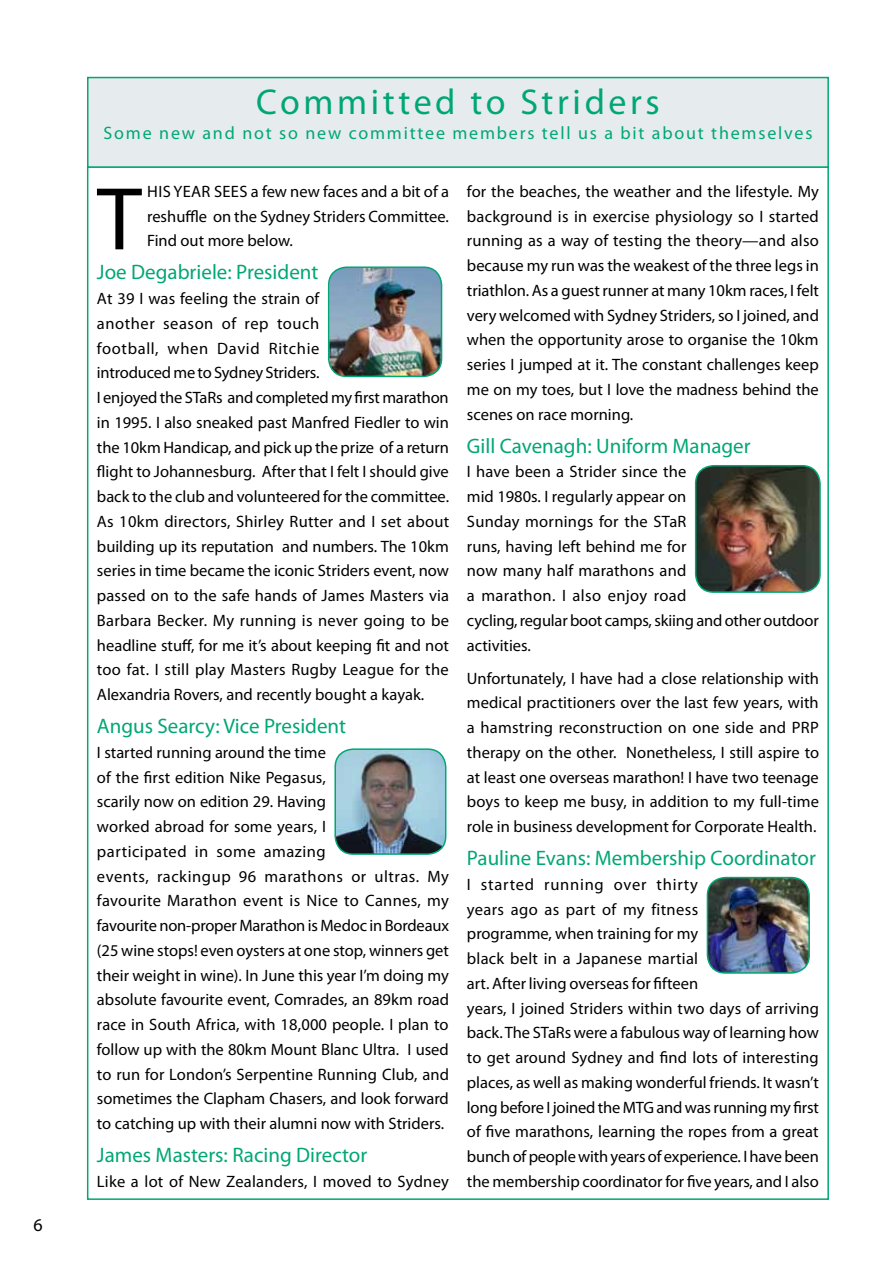
<style>
.page{position:relative;width:893px;height:1263px;background:#fff}
.page>*{position:absolute;margin:0;border:0;box-sizing:border-box;transform-origin:0 0}
.t1{font:90px "Myriad Pro";color:#000}
.t2{font:36px "Myriad Pro";letter-spacing:.1em;color:#00a774}
.t3{font:21px "Myriad Pro";color:#00a774}
.t4{font:18px "Myriad Pro";letter-spacing:.1em;color:#00a774}
.t5{font:18px "Myriad Pro";color:#000}
.t6{font:16.5px/24.8px "Myriad Pro";color:#000}
</style>
<div class="page">
<img style="left:329px;top:267px;width:113px;height:109px">
<div style="left:328px;top:266px;width:114px;height:111px;border:2px solid #00a774;border-radius:18px"></div>
<img style="left:337px;top:749px;width:109px;height:105px">
<div style="left:334px;top:748px;width:112px;height:107px;border:2px solid #00a774;border-radius:18px"></div>
<img style="left:696px;top:466px;width:124px;height:126px">
<div style="left:695px;top:465px;width:126px;height:128px;border:2px solid #00a774;border-radius:18px"></div>
<img style="left:707px;top:877px;width:102px;height:96px">
<div style="left:707px;top:877px;width:103px;height:97px;border:2px solid #00a774;border-radius:18px"></div>
<div style="left:88px;top:78px;width:740px;height:89px;background:#e6ebee"></div>
<div style="left:87px;top:77px;width:742px;height:91px;border:2px solid #00a774"></div>
<p class="t5" style="left:33px;top:1213px;width:11px">6</p>
<h2 class="t2" style="left:256px;top:80px;width:405px">Committed to Striders</h2>
<p class="t4" style="left:104px;top:122px;width:710px">Some new and not so new committee members tell us a bit about themselves</p>
<p class="t6" style="left:147px;top:179px;width:303px;text-align:justify;text-indent:104px">a few new faces and a bit of a reshuffle on the Sydney Striders Committee.<br>Find out more below.</p>
<p class="t3" style="left:97px;top:259px;width:223px">Joe Degabriele: President</p>
<p class="t6" style="left:97px;top:286px;width:354px">At 39 I was feeling the strain of<br>another season of rep touch<br>football, when David Ritchie<br>introduced me to Sydney Striders.<br>I enjoyed the STaRs and completed my first marathon in 1995. I also sneaked past Manfred Fiedler to win the 10km Handicap, and pick up the prize of a return flight to Johannesburg. After that I felt I should give back to the club and volunteered for the committee.<br>As 10km directors, Shirley Rutter and I set about building up its reputation and numbers. The 10km series in time became the iconic Striders event, now passed on to the safe hands of James Masters via Barbara Becker. My running is never going to be headline stuff, for me it’s about keeping fit and not too fat. I still play Masters Rugby League for the Alexandria Rovers, and recently bought a kayak.</p>
<p class="t3" style="left:97px;top:713px;width:251px">Angus Searcy: Vice President</p>
<p class="t6" style="left:97px;top:740px;width:354px">I started running around the time<br>of the first edition Nike Pegasus,<br>scarily now on edition 29. Having<br>worked abroad for some years, I<br>participated in some amazing<br>events, rackingup 96 marathons or ultras. My favourite Marathon event is Nice to Cannes, my favourite non-proper Marathon is Medoc in Bordeaux (25 wine stops! even oysters at one stop, winners get their weight in wine). In June this year I’m doing my absolute favourite event, Comrades, an 89km road race in South Africa, with 18,000 people. I plan to follow up with the 80km Mount Blanc Ultra. I used to run for London’s Serpentine Running Club, and sometimes the Clapham Chasers, and look forward to catching up with their alumni now with Striders.</p>
<p class="t3" style="left:97px;top:1142px;width:272px">James Masters: Racing Director</p>
<p class="t6" style="left:97px;top:1169px;width:353px">Like a lot of New Zealanders, I moved to Sydney</p>
<h1 class="t1" style="left:97px;top:164px;width:46px">T</h1>
<p class="t6" style="left:147px;top:179px;width:37px">his year</p>
<p class="t6" style="left:214px;top:179px;width:10px">sees</p>
<p class="t6" style="left:467px;top:179px;width:354px;text-align:justify">for the beaches, the weather and the lifestyle. My background is in exercise physiology so I started running as a way of testing the theory—and also because my run was the weakest of the three legs in triathlon. As a guest runner at many 10km races, I felt very welcomed with Sydney Striders, so I joined, and when the opportunity arose to organise the 10km series I jumped at it. The constant challenges keep me on my toes, but I love the madness behind the scenes on race morning.</p>
<p class="t3" style="left:467px;top:433px;width:285px">Gill Cavenagh: Uniform Manager</p>
<p class="t6" style="left:467px;top:459px;width:353px">I have been a Strider since the<br>mid 1980s. I regularly appear on<br>Sunday mornings for the STaR<br>runs, having left behind me for<br>now many half marathons and<br>a marathon. I also enjoy road<br>cycling, regular boot camps, skiing and other outdoor activities.</p>
<p class="t6" style="left:467px;top:665px;width:354px;text-align:justify">Unfortunately, I have had a close relationship with medical practitioners over the last few years, with a hamstring reconstruction on one side and PRP therapy on the other. Nonetheless, I still aspire to at least one overseas marathon! I have two teenage boys to keep me busy, in addition to my full-time role in business development for Corporate Health.</p>
<p class="t3" style="left:467px;top:845px;width:350px">Pauline Evans: Membership Coordinator</p>
<p class="t6" style="left:467px;top:872px;width:354px">I started running over thirty<br>years ago as part of my fitness<br>programme, when training for my<br>black belt in a Japanese martial<br>art. After living overseas for fifteen<br>years, I joined Striders within two days of arriving back. The STaRs were a fabulous way of learning how to get around Sydney and find lots of interesting places, as well as making wonderful friends. It wasn’t long before I joined the MTG and was running my first of five marathons, learning the ropes from a great bunch of people with years of experience. I have been the membership coordinator for five years, and I also</p>
</div>
